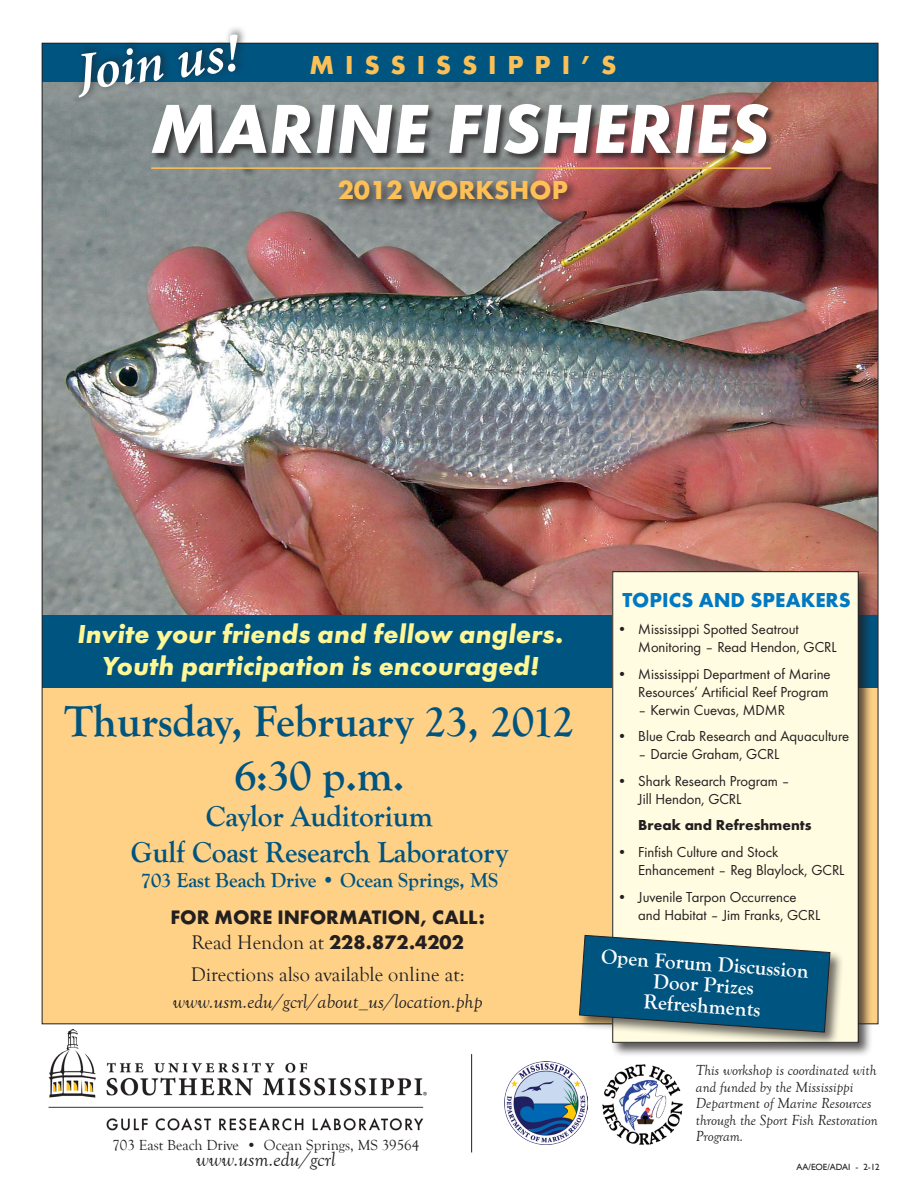
<style>
.page{position:relative;width:918px;height:1188px;background:#fff}
.page>*{position:absolute;margin:0;border:0;box-sizing:border-box;transform-origin:0 0}
.t1{font:italic 700 72px "Futura";color:#fff}
.t2{font:italic 600 54px "Minion Pro";color:#fff}
.t3{font:700 45px/54px "Goudy Old Style T";letter-spacing:-.005em;color:#005480;text-align:center}
.t4{font:700 30px/36px "Goudy Old Style T";letter-spacing:-.005em;color:#005480;text-align:center}
.t5{font:italic 700 27px "Futura";color:#fff695}
.t6{font:700 27px "Futura";letter-spacing:.4em;color:#fdc056}
.t7{font:700 27px "Futura";color:#fdc056}
.t8{font:700 21px "Goudy Old Style T";color:#fff}
.t9{font:700 21px "Goudy Old Style T";letter-spacing:-.005em;color:#005480}
.t10{font:700 21px "Futura";color:#0079c2}
.t11{font:italic 21px "Goudy Old Style T";color:#231f20}
.t12{font:italic 20.25px/26.1px "Goudy Old Style T";color:#231f20;text-align:center}
.t13{font:700 20.25px/24.3px "Futura";color:#231f20;text-align:center}
.t14{font:15px/18px "Futura Boo";color:#231f20}
.t15{font:italic 15px/16.5px "Goudy Old Style T";color:#231f20}
.t16{font:15px "Goudy Old Style T";color:#231f20}
.t17{font:700 15px "Futura";color:#231f20}
.t18{font:9px "Gill Sans";color:#231f20}
.s1{font-family:"Goudy Old Style T";font-weight:400}
.s2{font-style:normal}
</style>
<div class="page">
<img style="left:41px;top:1018px;width:397px;height:113px">
<div style="left:42px;top:43px;width:836px;height:981px;background:#fed187"></div>
<img style="left:44px;top:82px;width:832px;height:534px">
<div style="left:42px;top:43px;width:836px;height:39px;background:#005480"></div>
<div style="left:42px;top:616px;width:836px;height:72px;background:#005480"></div>
<img style="left:504px;top:1061px;width:83px;height:83px">
<hr style="left:151px;top:167px;width:620px;height:2px;background:#fdc056">
<img style="left:602px;top:1064px;width:81px;height:81px">
<div style="left:73px;top:24px;width:175px;height:79px;background:#231f20;opacity:.75"></div>
<div style="left:152px;top:104px;width:625px;height:59px;background:#231f20;opacity:.75"></div>
<div style="left:336px;top:177px;width:243px;height:35px;background:#231f20;opacity:.75"></div>
<div style="left:611px;top:570px;width:262px;height:487px;background:#231f20;opacity:.75"></div>
<div style="left:613px;top:572px;width:245px;height:470px;background:#fffce1"></div>
<div style="left:578px;top:934px;width:267px;height:113px;background:#231f20;opacity:.65"></div>
<svg style="left:579px;top:935px;width:252px;height:98px;background:#2a6a87"></svg>
<hr style="left:471px;top:1054px;width:1px;height:98px;background:#231f20">
<p class="t2" style="left:72px;top:35px;width:164px;rotate:-7deg">Join us!</p>
<p class="t1" style="left:150px;top:84px;width:620px">MARINE FISHERIES</p>
<p class="t6" style="left:310px;top:48px;width:308px">MISSISSIPPI’S</p>
<p class="t7" style="left:338px;top:173px;width:232px">2012 WORKSHOP</p>
<p class="t5" style="left:78px;top:617px;width:488px">Invite your friends and fellow anglers.</p>
<p class="t5" style="left:102px;top:649px;width:439px">Youth participation is encouraged!</p>
<p class="t3" style="left:65px;top:695px;width:511px">Thursday, February 23, 2012<br>6:30 p.m.</p>
<p class="t4" style="left:131px;top:798px;width:379px">Caylor Auditorium<br>Gulf Coast Research Laboratory</p>
<p class="t9" style="left:141px;top:868px;width:359px">703 East Beach Drive • Ocean Springs, MS</p>
<p class="t13" style="left:170px;top:905px;width:316px">FOR MORE INFORMATION, CALL:<br><span class="s1">Read Hendon at</span> 228.872.4202</p>
<p class="t12" style="left:173px;top:962px;width:311px"><span class="s2">Directions also available online at: </span>www.usm.edu/gcrl/about_us/location.php</p>
<p class="t16" style="left:112px;top:1136px;width:308px">703 East Beach Drive • Ocean Springs, MS 39564</p>
<p class="t11" style="left:196px;top:1148px;width:141px">www.usm.edu/gcrl</p>
<p class="t10" style="left:623px;top:587px;width:230px">TOPICS AND SPEAKERS</p>
<p class="t14" style="left:638px;top:620px;width:200px;text-indent:-21px">• Mississippi Spotted Seatrout<br>Monitoring – Read Hendon, GCRL</p>
<p class="t14" style="left:617px;top:664px;width:215px;text-align:right">• Mississippi Department of Marine<br>Resources’ Artificial Reef Program</p>
<p class="t14" style="left:638px;top:700px;width:148px">– Kerwin Cuevas, MDMR</p>
<p class="t14" style="left:617px;top:727px;width:233px">• Blue Crab Research and Aquaculture</p>
<p class="t14" style="left:638px;top:745px;width:143px">– Darcie Graham, GCRL</p>
<p class="t14" style="left:638px;top:772px;width:153px;text-indent:-21px">• Shark Research Program –<br>Jill Hendon, GCRL</p>
<p class="t17" style="left:638px;top:816px;width:175px">Break and Refreshments</p>
<p class="t14" style="left:638px;top:843px;width:208px;text-indent:-21px">• Finfish Culture and Stock<br>Enhancement – Reg Blaylock, GCRL</p>
<p class="t14" style="left:638px;top:888px;width:183px;text-indent:-21px">• Juvenile Tarpon Occurrence and Habitat – Jim Franks, GCRL</p>
<p class="t8" style="left:602px;top:945px;width:210px;rotate:4deg">Open Forum Discussion</p>
<p class="t8" style="left:654px;top:969px;width:102px;rotate:4deg">Door Prizes</p>
<p class="t8" style="left:644px;top:990px;width:119px;rotate:4deg">Refreshments</p>
<p class="t15" style="left:696px;top:1062px;width:183px">This workshop is coordinated with and funded by the Mississippi<br>Department of Marine Resources through the Sport Fish Restoration<br>Program.</p>
<p class="t18" style="left:796px;top:1162px;width:85px">AA/EOE/ADAI - 2-12</p>
</div>
